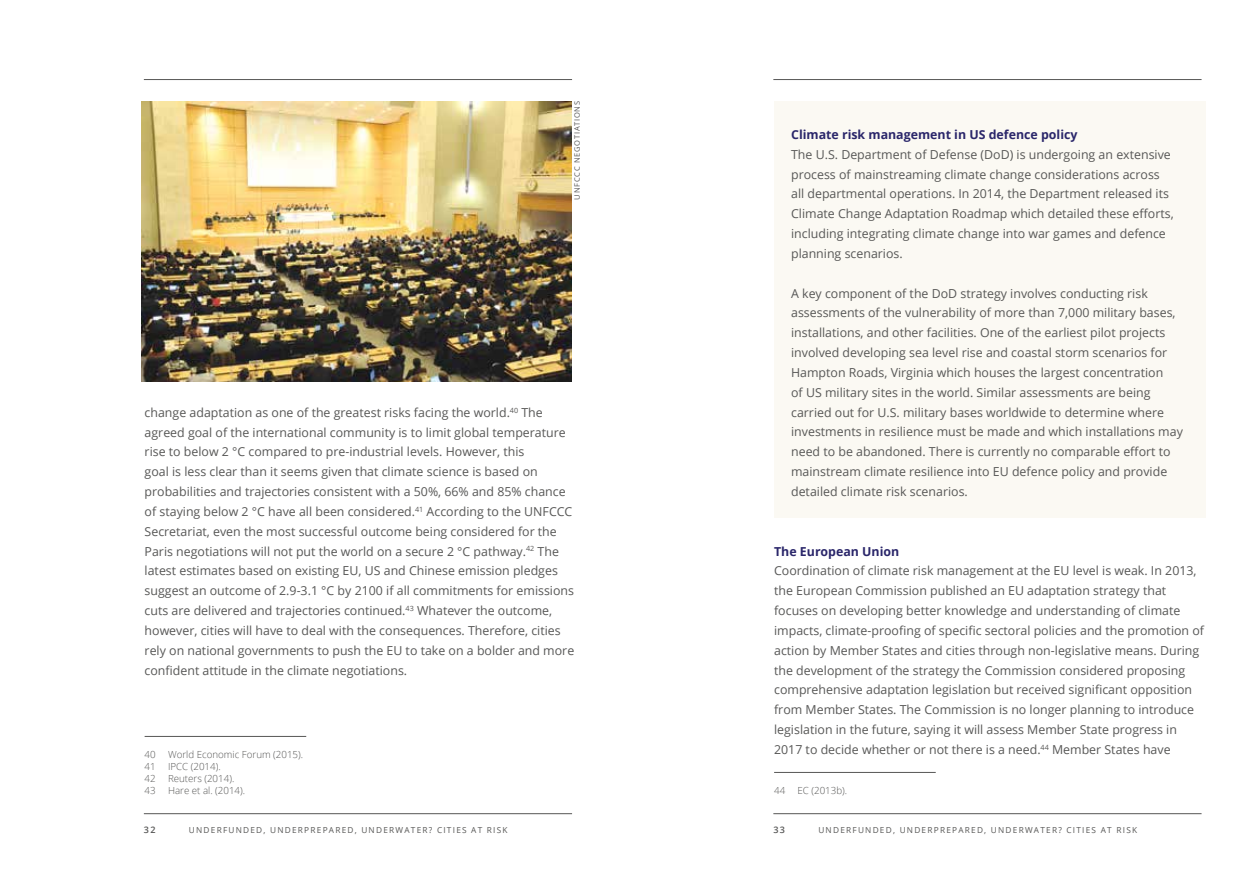
<style>
.page{position:relative;width:1259px;height:893px;background:#fff}
.page>*{position:absolute;margin:0;border:0;box-sizing:border-box;transform-origin:0 0}
.t1{font:12.3px/19.8px "Open Sans";color:#575756}
.t2{font:700 12.3px "Open Sans";color:#2a266a}
.t3{font:300 9.75px "Open Sans";color:#575756}
.t4{font:600 9px "Open Sans";color:#575756}
.t5{font:8.25px "Open Sans";letter-spacing:.15em;color:#575756}
.t6{font:7.5px "Open Sans";letter-spacing:.1em;color:#575756}
</style>
<div class="page">
<div style="left:773px;top:101px;width:432px;height:417px;background:#fbf9f3"></div>
<hr style="left:144px;top:813px;width:428px;height:1px;background:#575756">
<hr style="left:773px;top:813px;width:428px;height:1px;background:#575756">
<hr style="left:144px;top:79px;width:428px;height:1px;background:#575756">
<hr style="left:773px;top:79px;width:428px;height:1px;background:#575756">
<hr style="left:145px;top:736px;width:161px;height:1px;background:#575756">
<hr style="left:774px;top:772px;width:161px;height:1px;background:#575756">
<img style="left:141px;top:101px;width:431px;height:281px">
<p class="t6" style="left:572px;top:200px;width:100px;rotate:-90deg">UNFCCC NEGOTIATIONS</p>
<p class="t1" style="left:145px;top:402px;width:431px">change adaptation as one of the greatest risks facing the world.<sup>40</sup> The agreed goal of the international community is to limit global temperature rise to below 2 °C compared to pre-industrial levels. However, this<br>goal is less clear than it seems given that climate science is based on probabilities and trajectories consistent with a 50%, 66% and 85% chance of staying below 2 °C have all been considered.<sup>41</sup> According to the UNFCCC Secretariat, even the most successful outcome being considered for the Paris negotiations will not put the world on a secure 2 °C pathway.<sup>42</sup> The latest estimates based on existing EU, US and Chinese emission pledges suggest an outcome of 2.9-3.1 °C by 2100 if all commitments for emissions cuts are delivered and trajectories continued.<sup>43</sup> Whatever the outcome, however, cities will have to deal with the consequences. Therefore, cities rely on national governments to push the EU to take on a bolder and more confident attitude in the climate negotiations.</p>
<p class="t3" style="left:145px;top:748px;width:13px">40</p>
<p class="t3" style="left:168px;top:748px;width:137px">World Economic Forum (2015).</p>
<p class="t3" style="left:145px;top:760px;width:13px">41</p>
<p class="t3" style="left:168px;top:760px;width:54px">IPCC (2014).</p>
<p class="t3" style="left:145px;top:772px;width:13px">42</p>
<p class="t3" style="left:168px;top:772px;width:68px">Reuters (2014).</p>
<p class="t3" style="left:145px;top:784px;width:13px">43</p>
<p class="t3" style="left:168px;top:784px;width:79px">Hare et al. (2014).</p>
<p class="t2" style="left:791px;top:126px;width:288px">Climate risk management in US defence policy</p>
<p class="t1" style="left:791px;top:144px;width:384px">The U.S. Department of Defense (DoD) is undergoing an extensive process of mainstreaming climate change considerations across all departmental operations. In 2014, the Department released its Climate Change Adaptation Roadmap which detailed these efforts, including integrating climate change into war games and defence planning scenarios.</p>
<p class="t1" style="left:791px;top:283px;width:393px">A key component of the DoD strategy involves conducting risk assessments of the vulnerability of more than 7,000 military bases, installations, and other facilities. One of the earliest pilot projects involved developing sea level rise and coastal storm scenarios for Hampton Roads, Virginia which houses the largest concentration<br>of US military sites in the world. Similar assessments are being carried out for U.S. military bases worldwide to determine where investments in resilience must be made and which installations may need to be abandoned. There is currently no comparable effort to mainstream climate resilience into EU defence policy and provide detailed climate risk scenarios.</p>
<p class="t2" style="left:774px;top:542px;width:127px">The European Union</p>
<p class="t1" style="left:774px;top:561px;width:431px">Coordination of climate risk management at the EU level is weak. In 2013, the European Commission published an EU adaptation strategy that focuses on developing better knowledge and understanding of climate impacts, climate-proofing of specific sectoral policies and the promotion of action by Member States and cities through non-legislative means. During the development of the strategy the Commission considered proposing comprehensive adaptation legislation but received significant opposition from Member States. The Commission is no longer planning to introduce legislation in the future, saying it will assess Member State progress in 2017 to decide whether or not there is a need.<sup>44</sup> Member States have</p>
<p class="t3" style="left:774px;top:784px;width:13px">44</p>
<p class="t3" style="left:797px;top:784px;width:51px">EC (2013b).</p>
<p class="t4" style="left:144px;top:824px;width:13px">32</p>
<p class="t5" style="left:189px;top:825px;width:320px">UNDERFUNDED, UNDERPREPARED, UNDERWATER? CITIES AT RISK</p>
<p class="t4" style="left:773px;top:824px;width:13px">33</p>
<p class="t5" style="left:818px;top:825px;width:320px">UNDERFUNDED, UNDERPREPARED, UNDERWATER? CITIES AT RISK</p>
</div>
